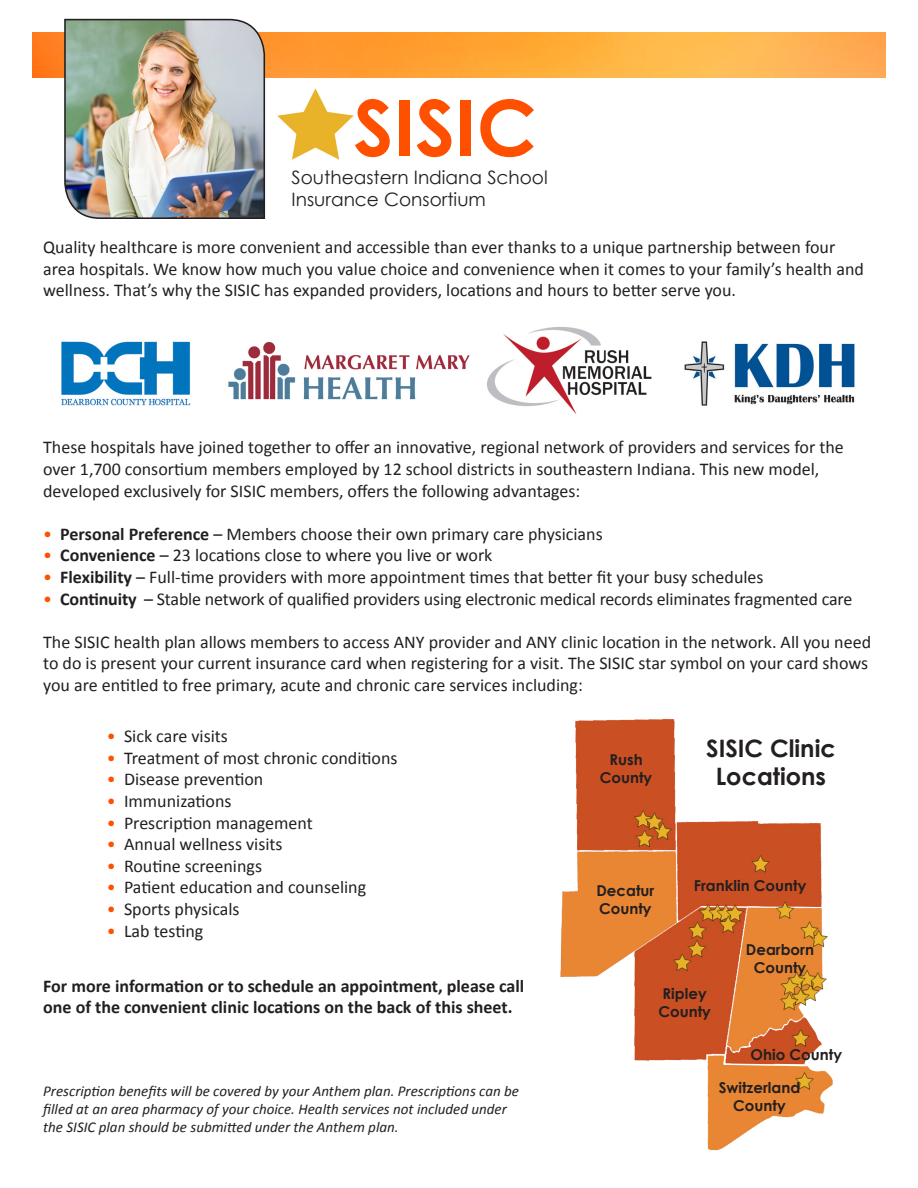
<style>
.page{position:relative;width:918px;height:1188px;background:#fff}
.page>*{position:absolute;margin:0;border:0;box-sizing:border-box;transform-origin:0 0}
.t1{font:700 77.1px "Century Gothic";color:#ff5000}
.t2{font:700 24px/28.8px "Century Gothic";color:#231f20;text-align:center}
.t3{font:18.45px "Century Gothic";color:#231f20}
.t4{font:18px/21.6px "Calibri";color:#231f20}
.t5{font:700 18px/21.6px "Calibri";color:#231f20}
.t6{font:italic 15px/18px "Calibri";color:#231f20}
.t7{font:700 15px/18px "Century Gothic";color:#231f20;text-align:center}
.s1{color:#ff5000}
.s2{font-weight:700}
</style>
<div class="page">
<img style="left:32px;top:32px;width:854px;height:46px">
<img style="left:63px;top:18px;width:203px;height:201px">
<img style="left:277px;top:88px;width:77px;height:72px">
<img style="left:228px;top:341px;width:242px;height:59px">
<img style="left:487px;top:327px;width:165px;height:87px">
<img style="left:61px;top:341px;width:130px;height:65px">
<img style="left:684px;top:341px;width:171px;height:65px">
<img style="left:560px;top:718px;width:273px;height:433px">
<p class="t1" style="left:353px;top:69px;width:185px">SISIC</p>
<p class="t3" style="left:292px;top:187px;width:196px">Insurance Consortium</p>
<p class="t4" style="left:43px;top:235px;width:822px">Quality healthcare is more convenient and accessible than ever thanks to a unique partnership between four area hospitals. We know how much you value choice and convenience when it comes to your family’s health and wellness. That’s why the SISIC has expanded providers, locations and hours to better serve you.</p>
<p class="t3" style="left:292px;top:164px;width:258px">Southeastern Indiana School</p>
<p class="t4" style="left:43px;top:436px;width:802px">These hospitals have joined together to offer an innovative, regional network of providers and services for the over 1,700 consortium members employed by 12 school districts in southeastern Indiana. This new model, developed exclusively for SISIC members, offers the following advantages:</p>
<p class="t4" style="left:43px;top:522px;width:561px"><span class="s1">•</span> <span class="s2">Personal Preference</span> – Members choose their own primary care physicians</p>
<p class="t4" style="left:43px;top:544px;width:451px"><span class="s1">•</span> <span class="s2">Convenience</span> – 23 locations close to where you live or work</p>
<p class="t4" style="left:43px;top:565px;width:722px"><span class="s1">•</span> <span class="s2">Flexibility</span> – Full-time providers with more appointment times that better fit your busy schedules</p>
<p class="t4" style="left:43px;top:587px;width:811px"><span class="s1">•</span> <span class="s2">Continuity</span> – Stable network of qualified providers using electronic medical records eliminates fragmented care</p>
<p class="t4" style="left:43px;top:630px;width:829px">The SISIC health plan allows members to access ANY provider and ANY clinic location in the network. All you need to do is present your current insurance card when registering for a visit. The SISIC star symbol on your card shows you are entitled to free primary, acute and chronic care services including:</p>
<p class="t4" style="left:107px;top:725px;width:123px"><span class="s1">•</span> Sick care visits</p>
<p class="t4" style="left:107px;top:746px;width:292px"><span class="s1">•</span> Treatment of most chronic conditions</p>
<p class="t4" style="left:107px;top:768px;width:158px"><span class="s1">•</span> Disease prevention</p>
<p class="t4" style="left:107px;top:789px;width:126px"><span class="s1">•</span> Immunizations</p>
<p class="t4" style="left:107px;top:811px;width:207px"><span class="s1">•</span> Prescription management</p>
<p class="t4" style="left:107px;top:833px;width:177px"><span class="s1">•</span> Annual wellness visits</p>
<p class="t4" style="left:107px;top:854px;width:157px"><span class="s1">•</span> Routine screenings</p>
<p class="t4" style="left:107px;top:876px;width:261px"><span class="s1">•</span> Patient education and counseling</p>
<p class="t4" style="left:107px;top:897px;width:134px"><span class="s1">•</span> Sports physicals</p>
<p class="t4" style="left:107px;top:919px;width:98px"><span class="s1">•</span> Lab testing</p>
<p class="t5" style="left:43px;top:974px;width:483px">For more information or to schedule an appointment, please call one of the convenient clinic locations on the back of this sheet.</p>
<p class="t2" style="left:706px;top:732px;width:131px">SISIC Clinic<br>Locations</p>
<p class="t7" style="left:600px;top:750px;width:54px">Rush<br>County</p>
<p class="t7" style="left:596px;top:881px;width:59px">Decatur</p>
<p class="t7" style="left:694px;top:876px;width:114px">Franklin County</p>
<p class="t7" style="left:599px;top:899px;width:54px">County</p>
<p class="t7" style="left:746px;top:940px;width:70px">Dearborn</p>
<p class="t7" style="left:754px;top:958px;width:54px">County</p>
<p class="t7" style="left:663px;top:984px;width:46px">Ripley</p>
<p class="t7" style="left:658px;top:1002px;width:54px">County</p>
<p class="t6" style="left:43px;top:1081px;width:477px">Prescription benefits will be covered by your Anthem plan. Prescriptions can be filled at an area pharmacy of your choice. Health services not included under the SISIC plan should be submitted under the Anthem plan.</p>
<p class="t7" style="left:751px;top:1045px;width:93px">Ohio County</p>
<p class="t7" style="left:719px;top:1078px;width:83px">Switzerland</p>
<p class="t7" style="left:733px;top:1096px;width:54px">County</p>
</div>
